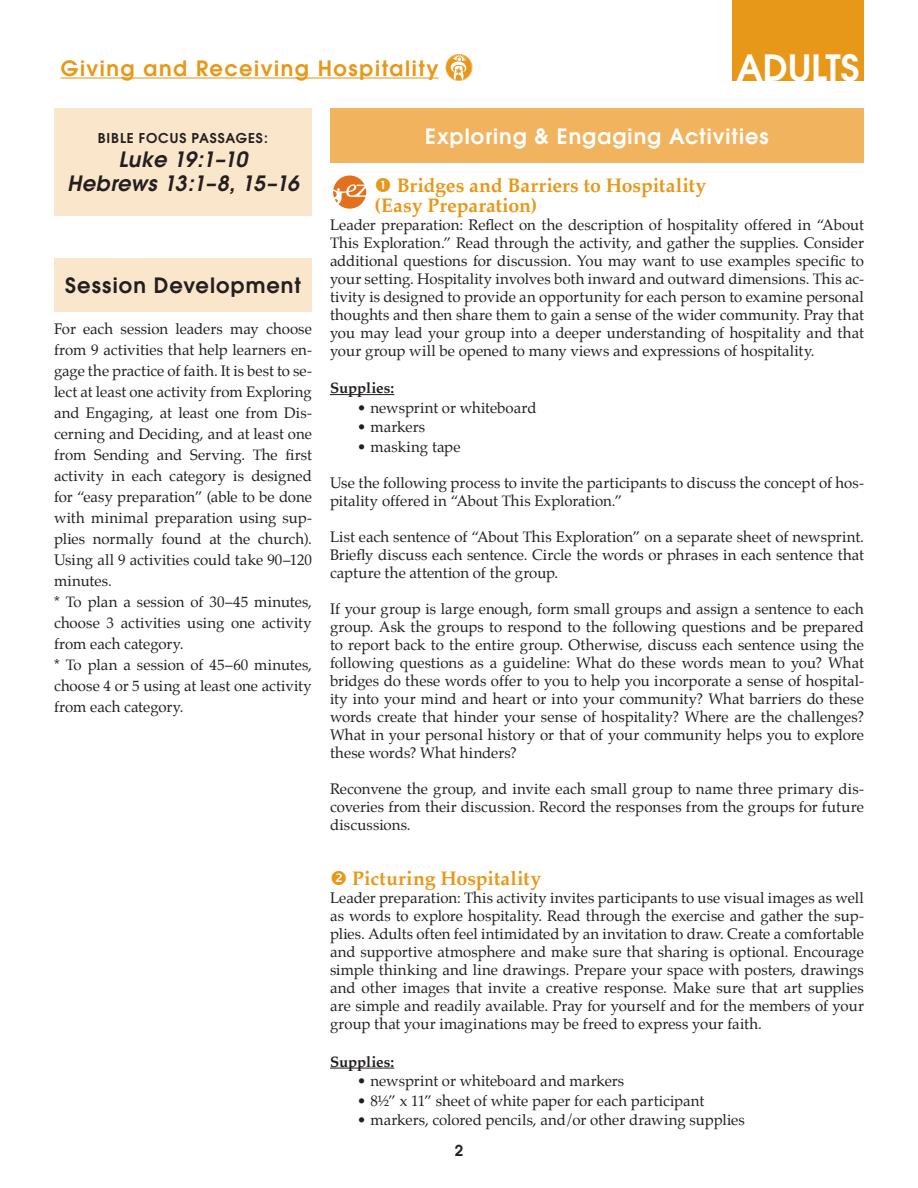
<style>
.page{position:relative;width:918px;height:1188px;background:#fff}
.page>*{position:absolute;margin:0;border:0;box-sizing:border-box;transform-origin:0 0}
.t1{font:600 36px "Avant Garde";letter-spacing:-.005em;color:#fff}
.t2{font:italic 600 21px/24px "Avant Garde";letter-spacing:.005em;color:#231f20;text-align:center}
.t3{font:600 21px "Avant Garde";letter-spacing:.075em;color:#e89818}
.t4{font:600 21px "Avant Garde";letter-spacing:.05em;color:#fff}
.t5{font:600 21px "Avant Garde";letter-spacing:.05em;color:#231f20}
.t6{font:700 19.5px/19.5px "Palatino";color:#e89818}
.t7{font:15px/18px "Palatino";color:#231f20;text-align:justify}
.t8{font:700 15px "Palatino";letter-spacing:-.01em;color:#231f20}
.t9{font:600 15px "Avant Garde";color:#231f20}
.t10{font:600 13.5px "Avant Garde";letter-spacing:.06em;color:#231f20}
</style>
<div class="page">
<div style="left:732px;top:0;width:132px;height:81px;background:#e89818"></div>
<hr style="left:61px;top:78px;width:378px;height:1px;background:#e89818">
<svg style="left:445px;top:54px;width:27px;height:27px"></svg>
<div style="left:330px;top:108px;width:534px;height:55px;background:#f1b35e"></div>
<div style="left:54px;top:258px;width:258px;height:54px;background:#fae6ca"></div>
<hr style="left:330px;top:394px;width:64px;height:1px;background:#231f20">
<hr style="left:330px;top:1068px;width:64px;height:1px;background:#231f20">
<div style="left:54px;top:108px;width:258px;height:108px;background:#fae6ca"></div>
<div style="left:333px;top:176px;width:33px;height:33px;background:#e4701e;border-radius:50%"></div>
<svg style="left:333px;top:184px;width:34px;height:23px"></svg>
<p class="t3" style="left:61px;top:54px;width:380px">Giving and Receiving Hospitality</p>
<p class="t1" style="left:737px;top:44px;width:124px">Adults</p>
<p class="t10" style="left:98px;top:130px;width:139px">Bible Focus Passage</p>
<p class="t10" style="left:256px;top:130px;width:14px">s:</p>
<p class="t2" style="left:67px;top:147px;width:233px">Luke 19:1–10<br>Hebrews 13:1–8, 15–16</p>
<p class="t5" style="left:65px;top:272px;width:237px">Session Development</p>
<p class="t7" style="left:54px;top:318px;width:260px;line-height:21px;text-align:left">For each session leaders may choose from 9 activities that help learners en&shy;gage the practice of faith. It is best to se&shy;lect at least one activity from Exploring and Engaging, at least one from Dis&shy;cerning and Deciding, and at least one from Sending and Serving. The first activity in each category is designed for “easy preparation” (able to be done with minimal preparation using sup&shy;plies normally found at the church).<br>Using all 9 activities could take 90–120 minutes.<br>* To plan a session of 30–45 minutes, choose 3 activities using one activity from each category.<br>* To plan a session of 45–60 minutes, choose 4 or 5 using at least one activity from each category.</p>
<p class="t4" style="left:425px;top:122px;width:345px">Exploring &amp; Engaging Activities</p>
<p class="t6" style="left:375px;top:175px;width:333px;text-indent:22px">Bridges and Barriers to Hospitality (Easy Preparation)</p>
<p class="t7" style="left:330px;top:215px;width:535px">Leader preparation: Reflect on the description of hospitality offered in “About This Exploration.” Read through the activity, and gather the supplies. Consider additional questions for discussion. You may want to use examples specific to your setting. Hospitality involves both inward and outward dimensions. This ac&shy;tivity is designed to provide an opportunity for each person to examine personal thoughts and then share them to gain a sense of the wider community. Pray that you may lead your group into a deeper understanding of hospitality and that your group will be opened to many views and expressions of hospitality.</p>
<p class="t8" style="left:330px;top:375px;width:66px">Supplies:</p>
<p class="t7" style="left:357px;top:398px;width:181px">• newsprint or whiteboard</p>
<p class="t7" style="left:357px;top:418px;width:70px">• markers</p>
<p class="t7" style="left:357px;top:437px;width:105px">• masking tape</p>
<p class="t7" style="left:330px;top:473px;width:535px">Use the following process to invite the participants to discuss the concept of hos&shy;pitality offered in “About This Exploration.”</p>
<p class="t7" style="left:330px;top:527px;width:536px">List each sentence of “About This Exploration” on a separate sheet of newsprint.<br>Briefly discuss each sentence. Circle the words or phrases in each sentence that capture the attention of the group.</p>
<p class="t7" style="left:330px;top:599px;width:536px">If your group is large enough, form small groups and assign a sentence to each group. Ask the groups to respond to the following questions and be prepared to report back to the entire group. Otherwise, discuss each sentence using the following questions as a guideline: What do these words mean to you? What bridges do these words offer to you to help you incorporate a sense of hospital&shy;ity into your mind and heart or into your community? What barriers do these words create that hinder your sense of hospitality? Where are the challenges?<br>What in your personal history or that of your community helps you to explore these words? What hinders?</p>
<p class="t7" style="left:330px;top:779px;width:535px">Reconvene the group, and invite each small group to name three primary dis&shy;coveries from their discussion. Record the responses from the groups for future discussions.</p>
<p class="t6" style="left:352px;top:868px;width:190px">Picturing Hospitality</p>
<p class="t7" style="left:330px;top:889px;width:535px">Leader preparation: This activity invites participants to use visual images as well as words to explore hospitality. Read through the exercise and gather the sup&shy;plies. Adults often feel intimidated by an invitation to draw. Create a comfortable and supportive atmosphere and make sure that sharing is optional. Encourage simple thinking and line drawings. Prepare your space with posters, drawings and other images that invite a creative response. Make sure that art supplies are simple and readily available. Pray for yourself and for the members of your group that your imaginations may be freed to express your faith.</p>
<p class="t8" style="left:330px;top:1049px;width:66px">Supplies:</p>
<p class="t7" style="left:357px;top:1072px;width:269px">• newsprint or whiteboard and markers</p>
<p class="t7" style="left:357px;top:1091px;width:349px">• 8½” x 11” sheet of white paper for each participant</p>
<p class="t7" style="left:357px;top:1111px;width:390px">• markers, colored pencils, and/or other drawing supplies</p>
<p class="t9" style="left:455px;top:1141px;width:10px">2</p>
</div>
